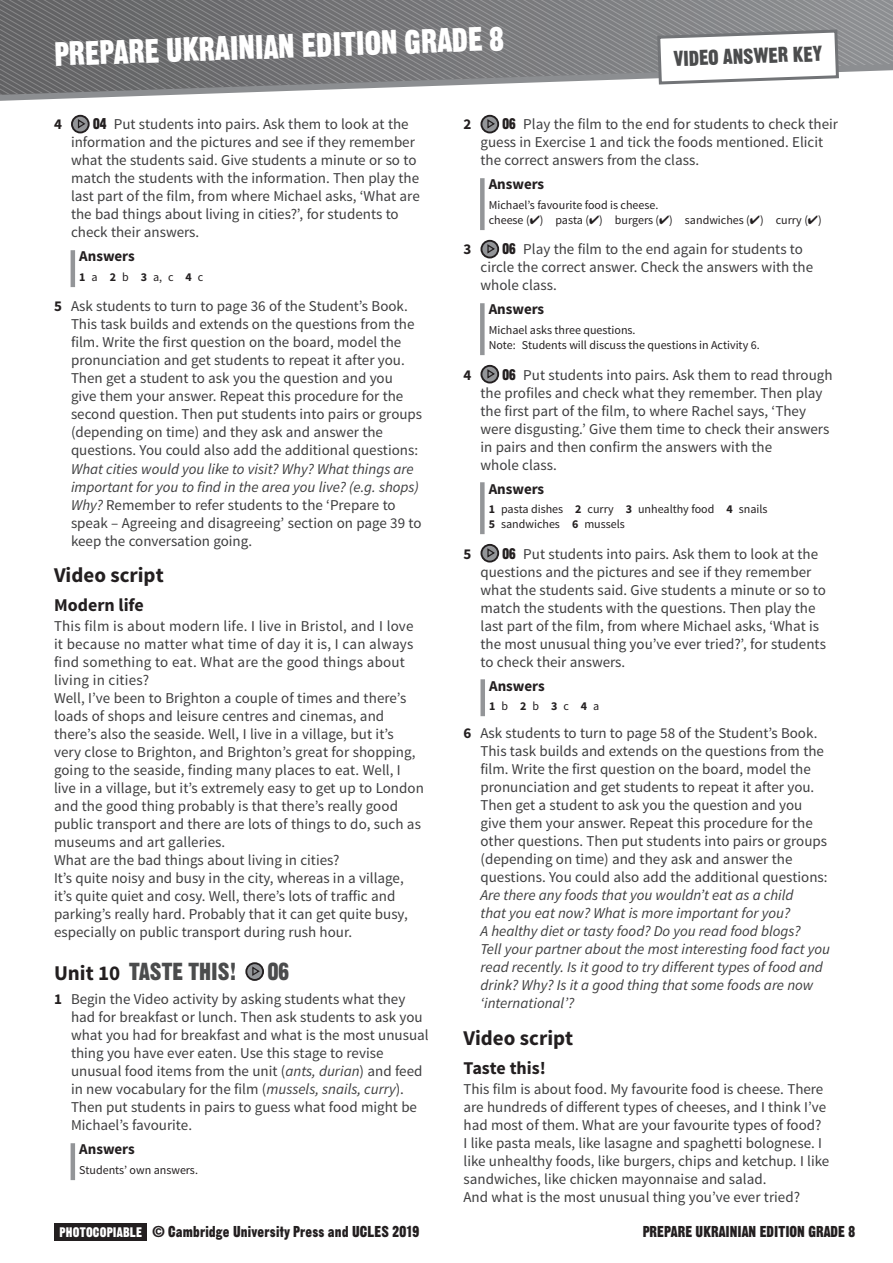
<style>
.page{position:relative;width:893px;height:1263px;background:#fff}
.page>*{position:absolute;margin:0;border:0;box-sizing:border-box;transform-origin:0 0}
.t1{font:33px "Gothic Thirteen Std";color:#fff}
.t2{font:24px "Gothic Thirteen Std";color:#4b4c4d}
.t3{font:700 21px "Source Sans Pro";color:#231f20}
.t4{font:21px "Gothic Thirteen Std";color:#4b4c4d}
.t5{font:700 18px "Source Sans Pro";color:#231f20}
.t6{font:15.3px "Gothic Thirteen Std";color:#231f20}
.t7{font:15px/18px "Source Sans Pro";color:#3e3e3f}
.t8{font:italic 15px/18px "Source Sans Pro";color:#3e3e3f}
.t9{font:700 15px "Source Sans Pro";color:#231f20}
.t10{font:12px/15px "Source Sans Pro";color:#231f20}
.t11{font:700 12px "Source Sans Pro";color:#231f20}
.s1{font-family:"Gothic Thirteen Std";color:#231f20}
.s2{font-weight:700}
.s3{font-weight:700;color:#231f20}
.s4{font-style:italic}
.s5{font-family:"Source Sans Pro";font-weight:700;font-size:21px;color:#231f20}
.s6{font-weight:400}
.s7{font-size:13.5px;color:#fff}
</style>
<div class="page">
<svg style="left:0;top:0;width:893px;height:101px;background:#8e8f91"></svg>
<svg style="left:656px;top:28px;width:184px;height:58px"></svg>
<div style="left:54px;top:1223px;width:93px;height:18px;background:#231f20"></div>
<svg style="left:72px;top:116px;width:17px;height:16px"></svg>
<div style="left:71px;top:115px;width:19px;height:18px;border:2px solid #231f20;border-radius:50%"></div>
<svg style="left:77px;top:118px;width:10px;height:11px"></svg>
<hr style="left:71px;top:250px;width:4px;height:37px;background:#939598">
<svg style="left:246px;top:963px;width:17px;height:17px"></svg>
<div style="left:245px;top:962px;width:19px;height:19px;border:2px solid #231f20;border-radius:50%"></div>
<svg style="left:251px;top:965px;width:10px;height:11px"></svg>
<hr style="left:71px;top:1143px;width:4px;height:37px;background:#939598">
<svg style="left:481px;top:116px;width:17px;height:16px"></svg>
<div style="left:480px;top:115px;width:19px;height:18px;border:2px solid #231f20;border-radius:50%"></div>
<svg style="left:486px;top:118px;width:10px;height:11px"></svg>
<div style="left:480px;top:178px;width:5px;height:52px;background:#939598"></div>
<svg style="left:481px;top:241px;width:17px;height:16px"></svg>
<div style="left:480px;top:240px;width:19px;height:18px;border:2px solid #231f20;border-radius:50%"></div>
<svg style="left:486px;top:243px;width:10px;height:11px"></svg>
<div style="left:480px;top:303px;width:5px;height:52px;background:#939598"></div>
<svg style="left:481px;top:366px;width:17px;height:17px"></svg>
<div style="left:480px;top:365px;width:19px;height:18px;border:2px solid #231f20;border-radius:50%"></div>
<svg style="left:486px;top:368px;width:10px;height:11px"></svg>
<div style="left:480px;top:482px;width:5px;height:52px;background:#939598"></div>
<svg style="left:481px;top:545px;width:17px;height:17px"></svg>
<div style="left:480px;top:544px;width:19px;height:18px;border:2px solid #231f20;border-radius:50%"></div>
<svg style="left:486px;top:547px;width:10px;height:11px"></svg>
<div style="left:480px;top:679px;width:5px;height:37px;background:#939598"></div>
<h1 class="t1" style="left:54px;top:34px;width:452px;rotate:-2deg">PREPARE UKRAINIAN EDITION GRADE 8</h1>
<h3 class="t4" style="left:673px;top:46px;width:150px;rotate:-2deg">VIDEO ANSWER KEY</h3>
<p class="t9" style="left:54px;top:115px;width:9px">4</p>
<p class="t7" style="left:71px;top:116px;width:350px;text-indent:22px"><span class="s1">04</span> Put students into pairs. Ask them to look at the information and the pictures and see if they remember what the students said. Give students a minute or so to match the students with the information. Then play the last part of the film, from where Michael asks, ‘What are the bad things about living in cities?’, for students to check their answers.</p>
<p class="t9" style="left:79px;top:247px;width:57px">Answers</p>
<p class="t10" style="left:79px;top:269px;width:126px"><span class="s2">1</span>a <span class="s2">2</span>b <span class="s2">3</span>a,c <span class="s2">4</span>c</p>
<p class="t7" style="left:71px;top:298px;width:353px;text-indent:-17px"><span class="s3">5</span> Ask students to turn to page 36 of the Student’s Book.<br>This task builds and extends on the questions from the film. Write the first question on the board, model the pronunciation and get students to repeat it after you.<br>Then get a student to ask you the question and you give them your answer. Repeat this procedure for the second question. Then put students into pairs or groups (depending on time) and they ask and answer the questions. You could also add the additional questions:</p>
<p class="t7" style="left:71px;top:460px;width:352px"><span class="s4">What cities would you like to visit? Why? What things are important for you to find in the area you live? (e.g. shops)<br>Why?</span> Remember to refer students to the ‘Prepare to speak – Agreeing and disagreeing’ section on page 39 to keep the conversation going.</p>
<h3 class="t3" style="left:54px;top:562px;width:111px">Video script</h3>
<p class="t5" style="left:54px;top:594px;width:91px">Modern life</p>
<p class="t7" style="left:54px;top:617px;width:372px">This film is about modern life. I live in Bristol, and I love it because no matter what time of day it is, I can always find something to eat. What are the good things about living in cities?<br>Well, I’ve been to Brighton a couple of times and there’s loads of shops and leisure centres and cinemas, and there’s also the seaside. Well, I live in a village, but it’s very close to Brighton, and Brighton’s great for shopping, going to the seaside, finding many places to eat. Well, I live in a village, but it’s extremely easy to get up to London and the good thing probably is that there’s really good public transport and there are lots of things to do, such as museums and art galleries.<br>What are the bad things about living in cities?<br>It’s quite noisy and busy in the city, whereas in a village, it’s quite quiet and cosy. Well, there’s lots of traffic and parking’s really hard. Probably that it can get quite busy, especially on public transport during rush hour.</p>
<h2 class="t2" style="left:54px;top:957px;width:184px"><span class="s5">Unit 10</span> TASTE THIS!</h2>
<h2 class="t2" style="left:268px;top:957px;width:23px">06</h2>
<p class="t7" style="left:71px;top:991px;width:359px;text-indent:-17px"><span class="s3">1</span> Begin the Video activity by asking students what they had for breakfast or lunch. Then ask students to ask you what you had for breakfast and what is the most unusual thing you have ever eaten. Use this stage to revise unusual food items from the unit (<span class="s4">ants, durian</span>) and feed in new vocabulary for the film (<span class="s4">mussels, snails, curry</span>).<br>Then put students in pairs to guess what food might be Michael’s favourite.</p>
<p class="t9" style="left:79px;top:1140px;width:57px">Answers</p>
<p class="t10" style="left:79px;top:1162px;width:120px">Students’ own answers.</p>
<p class="t9" style="left:463px;top:115px;width:9px">2</p>
<p class="t7" style="left:480px;top:116px;width:359px;text-indent:22px"><span class="s1">06</span> Play the film to the end for students to check their guess in Exercise 1 and tick the foods mentioned. Elicit the correct answers from the class.</p>
<p class="t9" style="left:489px;top:175px;width:57px">Answers</p>
<p class="t10" style="left:489px;top:197px;width:335px">Michael’s favourite food is cheese.<br>cheese (✔) pasta (✔) burgers (✔) sandwiches (✔) curry (✔)</p>
<p class="t9" style="left:463px;top:240px;width:9px">3</p>
<p class="t7" style="left:480px;top:241px;width:334px;text-indent:22px"><span class="s1">06</span> Play the film to the end again for students to circle the correct answer. Check the answers with the whole class.</p>
<p class="t9" style="left:489px;top:300px;width:57px">Answers</p>
<p class="t10" style="left:489px;top:322px;width:272px">Michael asks three questions.<br>Note: Students will discuss the questions in Activity 6.</p>
<p class="t9" style="left:463px;top:365px;width:9px">4</p>
<p class="t7" style="left:480px;top:366px;width:354px;text-indent:22px"><span class="s1">06</span> Put students into pairs. Ask them to read through the profiles and check what they remember. Then play the first part of the film, to where Rachel says, ‘They were disgusting.’ Give them time to check their answers in pairs and then confirm the answers with the<br>whole class.</p>
<p class="t9" style="left:489px;top:479px;width:57px">Answers</p>
<p class="t10" style="left:489px;top:501px;width:280px"><span class="s2">1</span> pasta dishes <span class="s2">2</span> curry <span class="s2">3</span> unhealthy food <span class="s2">4</span> snails<br><span class="s2">5</span> sandwiches <span class="s2">6</span> mussels</p>
<p class="t9" style="left:463px;top:544px;width:9px">5</p>
<p class="t7" style="left:480px;top:545px;width:347px;text-indent:22px"><span class="s1">06</span> Put students into pairs. Ask them to look at the questions and the pictures and see if they remember what the students said. Give students a minute or so to match the students with the questions. Then play the last part of the film, from where Michael asks, ‘What is the most unusual thing you’ve ever tried?’, for students to check their answers.</p>
<p class="t9" style="left:489px;top:676px;width:57px">Answers</p>
<p class="t11" style="left:489px;top:698px;width:112px">1<span class="s6">b</span> 2<span class="s6">b</span> 3<span class="s6">c</span> 4<span class="s6">a</span></p>
<p class="t7" style="left:480px;top:725px;width:349px;text-indent:-17px"><span class="s3">6</span> Ask students to turn to page 58 of the Student’s Book.<br>This task builds and extends on the questions from the film. Write the first question on the board, model the pronunciation and get students to repeat it after you.<br>Then get a student to ask you the question and you give them your answer. Repeat this procedure for the other questions. Then put students into pairs or groups (depending on time) and they ask and answer the questions. You could also add the additional questions:</p>
<p class="t8" style="left:480px;top:886px;width:351px">Are there any foods that you wouldn’t eat as a child<br>that you eat now? What is more important for you?<br>A healthy diet or tasty food? Do you read food blogs?<br>Tell your partner about the most interesting food fact you read recently. Is it good to try different types of food and drink? Why? Is it a good thing that some foods are now ‘international’?</p>
<h3 class="t3" style="left:463px;top:1025px;width:111px">Video script</h3>
<p class="t5" style="left:463px;top:1056px;width:84px">Taste this!</p>
<p class="t7" style="left:463px;top:1080px;width:367px">This film is about food. My favourite food is cheese. There are hundreds of different types of cheeses, and I think I’ve had most of them. What are your favourite types of food?<br>I like pasta meals, like lasagne and spaghetti bolognese. I like unhealthy foods, like burgers, chips and ketchup. I like sandwiches, like chicken mayonnaise and salad.<br>And what is the most unusual thing you’ve ever tried?</p>
<p class="t6" style="left:60px;top:1222px;width:361px"><span class="s7">PHOTOCOPIABLE</span> © Cambridge University Press and UCLES 2019</p>
<p class="t6" style="left:643px;top:1222px;width:214px">PREPARE UKRAINIAN EDITION GRADE 8</p>
</div>
